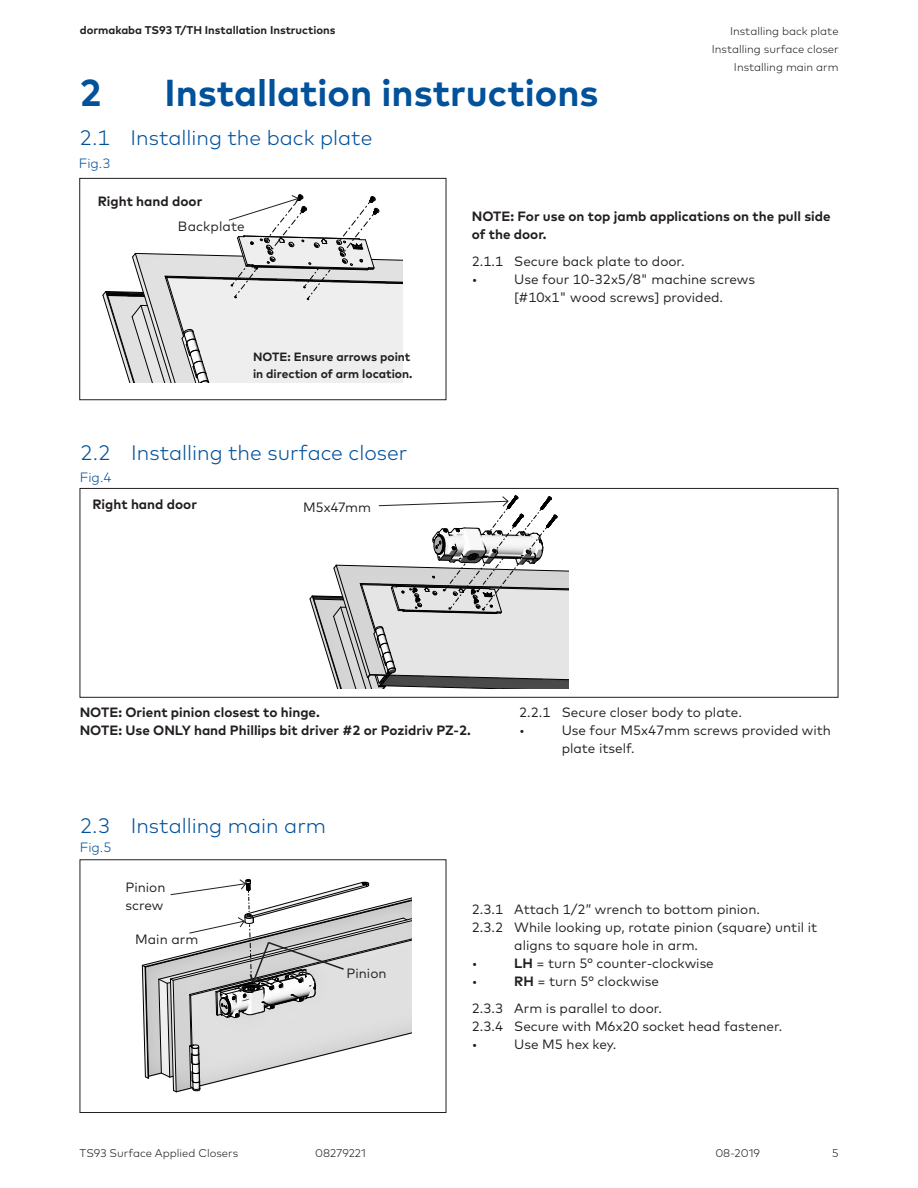
<style>
.page{position:relative;width:918px;height:1188px;background:#fff}
.page>*{position:absolute;margin:0;border:0;box-sizing:border-box;transform-origin:0 0}
.t1{font:700 37.5px "Mark Pro";color:#01519b}
.t2{font:300 21px "Mark Pro";color:#01519b}
.Body_Text_9pt_12pt_R{font:13.5px/18px "Mark Pro";color:#231f20}
.Body_Text_9pt_12pt_R-2{font:700 13.5px/18px "Mark Pro";color:#231f20}
.t3{font:300 13.5px "Mark Pro";color:#01519b}
.Body_Text_9pt_12pt_R-3{font:700 12px/16.5px "Mark Pro";color:#231f20}
.t4{font:300 11.25px/18px "Mark Pro";color:#231f20;text-align:right}
.t5{font:700 11.25px "Mark Pro";color:#231f20}
.s1{font-weight:700}
</style>
<div class="page">
<div style="left:80px;top:178px;width:366px;height:222px;border:1px solid #231f20"></div>
<div style="left:80px;top:488px;width:758px;height:210px;border:1px solid #231f20"></div>
<svg style="left:102px;top:194px;width:300px;height:189px"></svg>
<svg style="left:309px;top:495px;width:259px;height:194px"></svg>
<svg style="left:142px;top:879px;width:270px;height:213px"></svg>
<p class="t5" style="left:80px;top:21px;width:257px">dormakaba TS93 T/TH Installation Instructions</p>
<p class="t1" style="left:80px;top:64px;width:24px">2</p>
<p class="t1" style="left:165px;top:64px;width:436px">Installation instructions</p>
<p class="t2" style="left:80px;top:122px;width:294px">2.1 Installing the back plate</p>
<p class="t3" style="left:79px;top:153px;width:33px">Fig.3</p>
<p class="t4" style="left:712px;top:21px;width:128px">Installing back plate<br>Installing surface closer<br>Installing main arm</p>
<p class="Body_Text_9pt_12pt_R-2" style="left:98px;top:191px;width:106px">Right hand door</p>
<p class="Body_Text_9pt_12pt_R" style="left:178px;top:216px;width:68px">Backplate</p>
<p class="Body_Text_9pt_12pt_R-2" style="left:472px;top:206px;width:360px">NOTE: For use on top jamb applications on the pull side of the door.</p>
<p class="Body_Text_9pt_12pt_R" style="left:472px;top:251px;width:214px">2.1.1 Secure back plate to door.</p>
<p class="Body_Text_9pt_12pt_R" style="left:472px;top:269px;width:7px">•</p>
<p class="Body_Text_9pt_12pt_R" style="left:514px;top:269px;width:242px">Use four 10-32x5/8" machine screws [#10x1" wood screws] provided.</p>
<p class="Body_Text_9pt_12pt_R-3" style="left:253px;top:348px;width:161px">NOTE: Ensure arrows point in direction of arm location.</p>
<p class="t2" style="left:80px;top:437px;width:329px">2.2 Installing the surface closer</p>
<p class="t3" style="left:80px;top:467px;width:33px">Fig.4</p>
<p class="Body_Text_9pt_12pt_R-2" style="left:92px;top:494px;width:106px">Right hand door</p>
<p class="Body_Text_9pt_12pt_R" style="left:303px;top:497px;width:70px">M5x47mm</p>
<p class="Body_Text_9pt_12pt_R-2" style="left:80px;top:702px;width:242px">NOTE: Orient pinion closest to hinge.</p>
<p class="Body_Text_9pt_12pt_R-2" style="left:80px;top:720px;width:393px">NOTE: Use ONLY hand Phillips bit driver #2 or Pozidriv PZ-2.</p>
<p class="t2" style="left:80px;top:809px;width:248px">2.3 Installing main arm</p>
<p class="t3" style="left:80px;top:837px;width:33px">Fig.5</p>
<p class="Body_Text_9pt_12pt_R" style="left:519px;top:702px;width:224px">2.2.1 Secure closer body to plate.</p>
<p class="Body_Text_9pt_12pt_R" style="left:519px;top:720px;width:7px">•</p>
<p class="Body_Text_9pt_12pt_R" style="left:562px;top:720px;width:271px">Use four M5x47mm screws provided with plate itself.</p>
<p class="Body_Text_9pt_12pt_R" style="left:125px;top:877px;width:42px">Pinion screw</p>
<p class="Body_Text_9pt_12pt_R" style="left:135px;top:929px;width:65px">Main arm</p>
<p class="Body_Text_9pt_12pt_R" style="left:347px;top:963px;width:42px">Pinion</p>
<p class="Body_Text_9pt_12pt_R" style="left:472px;top:899px;width:290px">2.3.1 Attach 1/2” wrench to bottom pinion.</p>
<p class="Body_Text_9pt_12pt_R" style="left:514px;top:917px;width:304px;text-indent:-43px">2.3.2 While looking up, rotate pinion (square) until it aligns to square hole in arm.</p>
<p class="Body_Text_9pt_12pt_R" style="left:472px;top:953px;width:7px">•</p>
<p class="Body_Text_9pt_12pt_R" style="left:514px;top:953px;width:201px"><span class="s1">LH</span> = turn 5° counter-clockwise</p>
<p class="Body_Text_9pt_12pt_R" style="left:472px;top:971px;width:7px">•</p>
<p class="Body_Text_9pt_12pt_R" style="left:514px;top:971px;width:146px"><span class="s1">RH</span> = turn 5° clockwise</p>
<p class="Body_Text_9pt_12pt_R" style="left:472px;top:998px;width:192px">2.3.3 Arm is parallel to door.</p>
<p class="Body_Text_9pt_12pt_R" style="left:472px;top:1016px;width:312px">2.3.4 Secure with M6x20 socket head fastener.</p>
<p class="Body_Text_9pt_12pt_R" style="left:472px;top:1034px;width:7px">•</p>
<p class="Body_Text_9pt_12pt_R" style="left:514px;top:1034px;width:104px">Use M5 hex key.</p>
<p class="t4" style="left:80px;top:1143px;width:160px">TS93 Surface Applied Closers</p>
<p class="t4" style="left:315px;top:1143px;width:52px">08279221</p>
<p class="t4" style="left:715px;top:1143px;width:46px">08-2019</p>
<p class="t4" style="left:832px;top:1144px;width:8px">5</p>
</div>
